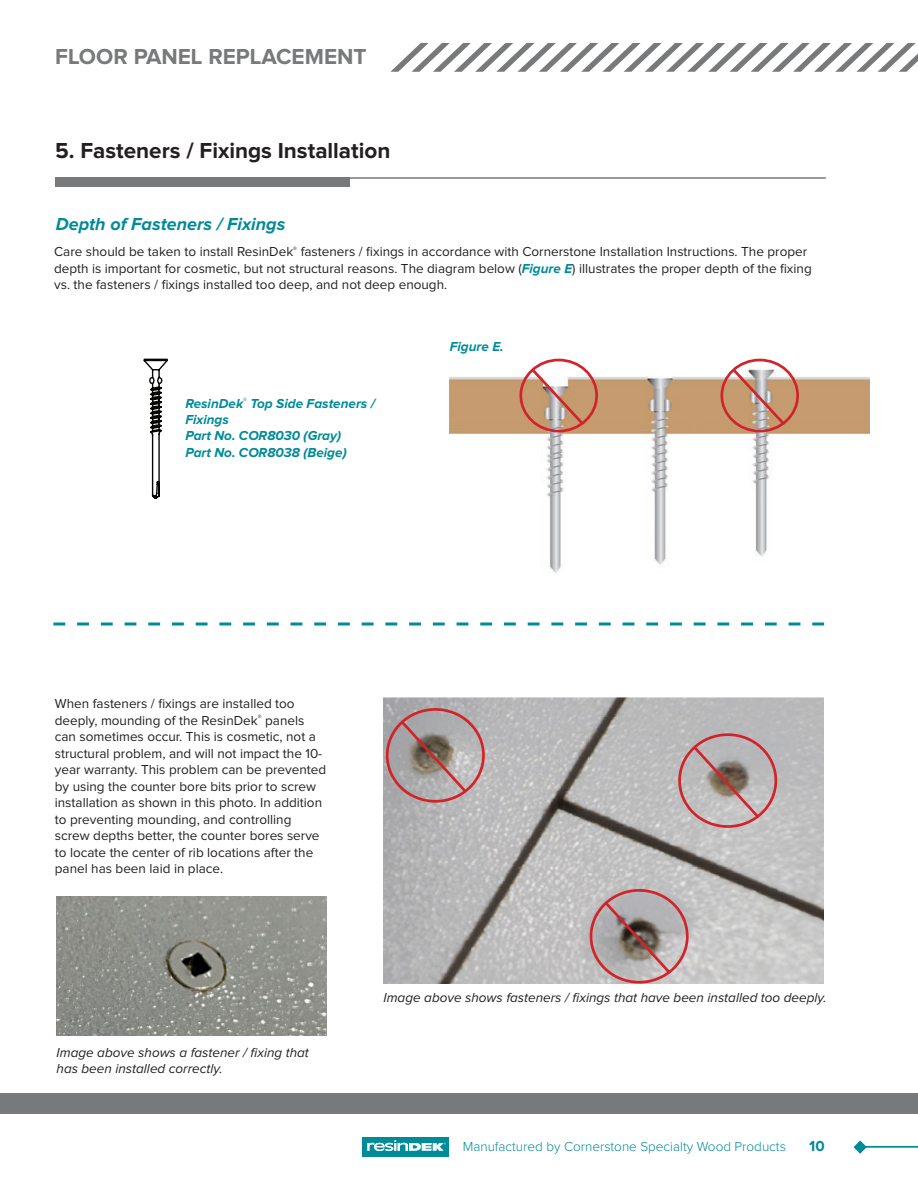
<style>
.page{position:relative;width:918px;height:1188px;background:#fff}
.page>*{position:absolute;margin:0;border:0;box-sizing:border-box;transform-origin:0 0}
.t1{font:700 22.5px "Proxima Nova";color:#231f20}
.t2{font:700 22.5px "Proxima Nova";color:#78797a}
.t3{font:italic 700 18px "Proxima Nova";color:#008b98}
.t4{font:700 15px "Proxima Nova";color:#008b98}
.t5{font:13.5px/16.5px "Proxima Nova";color:#231f20}
.t6{font:italic 13.5px/16.2px "Proxima Nova";color:#231f20}
.t7{font:italic 700 13.5px/16.2px "Proxima Nova";color:#008b98}
.t8{font:300 13.5px "Proxima Nova";color:#008b98}
.s1{font-weight:700;font-style:italic;color:#008b98}
</style>
<div class="page">
<svg style="left:854px;top:1141px;width:13px;height:13px"></svg>
<div style="left:362px;top:1137px;width:87px;height:19px;background:#008b98"></div>
<svg style="left:367px;top:1140px;width:79px;height:11px"></svg>
<hr style="left:862px;top:1146px;width:56px;height:1px;background:#008b99">
<div style="left:0;top:1093px;width:918px;height:20px;background:#78797a"></div>
<svg style="left:390px;top:43px;width:528px;height:29px"></svg>
<div style="left:55px;top:177px;width:295px;height:10px;background:#78797a"></div>
<hr style="left:340px;top:177px;width:486px;height:2px;background:#78797a">
<img style="left:383px;top:698px;width:441px;height:286px">
<img style="left:450px;top:358px;width:419px;height:215px">
<svg style="left:143px;top:358px;width:25px;height:141px"></svg>
<div style="left:519px;top:359px;width:79px;height:73px;border:3px solid #d1232a;border-radius:50%"></div>
<svg style="left:529px;top:367px;width:57px;height:61px"></svg>
<div style="left:720px;top:359px;width:79px;height:73px;border:3px solid #d1232a;border-radius:50%"></div>
<svg style="left:730px;top:367px;width:57px;height:61px;background:#c8a28a"></svg>
<svg style="left:53px;top:622px;width:771px;height:4px"></svg>
<div style="left:386px;top:708px;width:99px;height:95px;border:3px solid #d1232a;border-radius:50%"></div>
<svg style="left:399px;top:719px;width:71px;height:77px;background:#a59694"></svg>
<div style="left:590px;top:889px;width:99px;height:95px;border:3px solid #d1232a;border-radius:50%"></div>
<svg style="left:603px;top:900px;width:70px;height:77px;background:#a39594"></svg>
<div style="left:678px;top:733px;width:99px;height:95px;border:3px solid #d1232a;border-radius:50%"></div>
<svg style="left:691px;top:744px;width:71px;height:77px;background:#b2a3a1"></svg>
<img style="left:57px;top:897px;width:269px;height:139px">
<p class="t2" style="left:55px;top:46px;width:313px">FLOOR PANEL REPLACEMENT</p>
<p class="t1" style="left:55px;top:140px;width:337px">5. Fasteners / Fixings Installation</p>
<p class="t3" style="left:56px;top:216px;width:231px">Depth of Fasteners / Fixings</p>
<p class="t5" style="left:54px;top:244px;width:759px">Care should be taken to install ResinDek<sup>®</sup> fasteners / fixings in accordance with Cornerstone Installation Instructions. The proper depth is important for cosmetic, but not structural reasons. The diagram below (<span class="s1">Figure E</span>) illustrates the proper depth of the fixing vs. the fasteners / fixings installed too deep, and not deep enough.</p>
<p class="t7" style="left:185px;top:396px;width:191px">ResinDek<sup>®</sup> Top Side Fasteners /<br>Fixings</p>
<p class="t7" style="left:185px;top:428px;width:157px">Part No. COR8030 (Gray)</p>
<p class="t7" style="left:185px;top:445px;width:163px">Part No. COR8038 (Beige)</p>
<p class="t7" style="left:450px;top:339px;width:55px">Figure E.</p>
<p class="t5" style="left:55px;top:696px;width:273px">When fasteners / fixings are installed too deeply, mounding of the ResinDek<sup>®</sup> panels can sometimes occur. This is cosmetic, not a structural problem, and will not impact the 10- year warranty. This problem can be prevented by using the counter bore bits prior to screw installation as shown in this photo. In addition to preventing mounding, and controlling screw depths better, the counter bores serve to locate the center of rib locations after the panel has been laid in place.</p>
<p class="t6" style="left:57px;top:1045px;width:254px">Image above shows a fastener / fixing that has been installed correctly.</p>
<p class="t6" style="left:383px;top:990px;width:445px">Image above shows fasteners / fixings that have been installed too deeply.</p>
<p class="t8" style="left:463px;top:1136px;width:325px">Manufactured by Cornerstone Specialty Wood Products</p>
<p class="t4" style="left:809px;top:1139px;width:17px">10</p>
</div>
